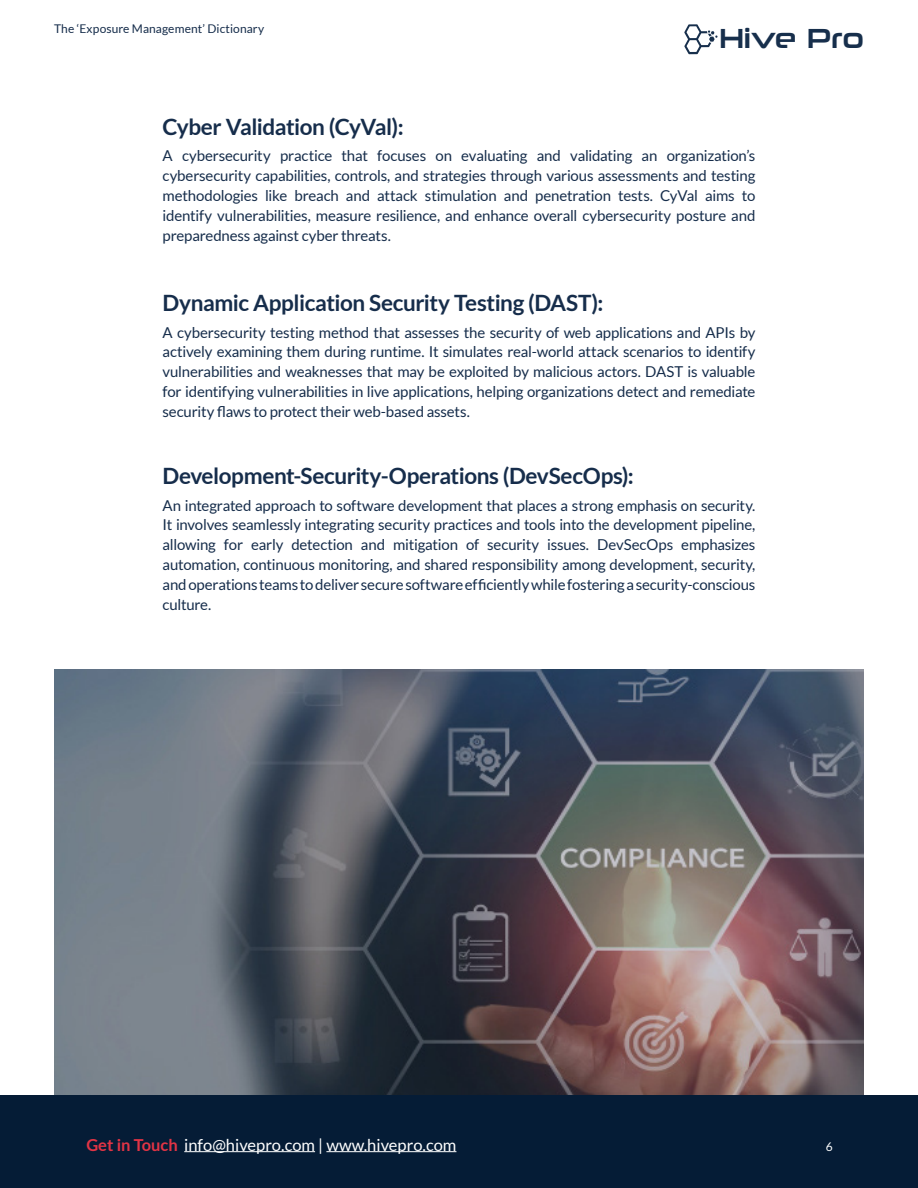
<style>
.page{position:relative;width:918px;height:1188px;background:#fff}
.page>*{position:absolute;margin:0;border:0;box-sizing:border-box;transform-origin:0 0}
.t1{font:27.9px "Neuropolitical Rg";color:#172f4c;scale:.96 1}
.t2{font:700 22.5px "Lato";letter-spacing:-.015em;color:#162d4b}
.t3{font:16.5px "Lato";color:#fff}
.t4{font:15px/19.8px "Lato";letter-spacing:-.01em;color:#162d4b;text-align:justify}
.t5{font:12px "Lato";letter-spacing:.01em;color:#162d4b}
.t6{font:12px "Lato";color:#fff}
.s1{font-weight:700;color:#e23445}
</style>
<div class="page">
<img style="left:54px;top:670px;width:810px;height:425px">
<div style="left:0;top:1095px;width:918px;height:93px;background:#051c36"></div>
<hr style="left:184px;top:1151px;width:131px;height:1px;background:#fff">
<hr style="left:326px;top:1151px;width:130px;height:1px;background:#fff">
<svg style="left:684px;top:24px;width:34px;height:30px"></svg>
<p class="t5" style="left:54px;top:22px;width:212px">The ‘Exposure Management’ Dictionary</p>
<p class="t1" style="left:719px;top:21px;width:152px">Hive Pro</p>
<p class="t2" style="left:163px;top:114px;width:243px">Cyber Validation (CyVal):</p>
<p class="t4" style="left:163px;top:146px;width:594px">A cybersecurity practice that focuses on evaluating and validating an organization’s cybersecurity capabilities, controls, and strategies through various assessments and testing methodologies like breach and attack stimulation and penetration tests. CyVal aims to identify vulnerabilities, measure resilience, and enhance overall cybersecurity posture and preparedness against cyber threats.</p>
<p class="t2" style="left:163px;top:290px;width:442px">Dynamic Application Security Testing (DAST):</p>
<p class="t4" style="left:163px;top:322px;width:594px">A cybersecurity testing method that assesses the security of web applications and APIs by actively examining them during runtime. It simulates real-world attack scenarios to identify vulnerabilities and weaknesses that may be exploited by malicious actors. DAST is valuable for identifying vulnerabilities in live applications, helping organizations detect and remediate security flaws to protect their web-based assets.</p>
<p class="t2" style="left:163px;top:463px;width:473px">Development-Security-Operations (DevSecOps):</p>
<p class="t4" style="left:163px;top:495px;width:594px">An integrated approach to software development that places a strong emphasis on security.<br>It involves seamlessly integrating security practices and tools into the development pipeline, allowing for early detection and mitigation of security issues. DevSecOps emphasizes automation, continuous monitoring, and shared responsibility among development, security, and operations teams to deliver secure software efficiently while fostering a security-conscious culture.</p>
<p class="t3" style="left:86px;top:1135px;width:372px"><span class="s1">Get in Touch</span> info@hivepro.com | www.hivepro.com</p>
<p class="t6" style="left:826px;top:1140px;width:8px">6</p>
</div>
